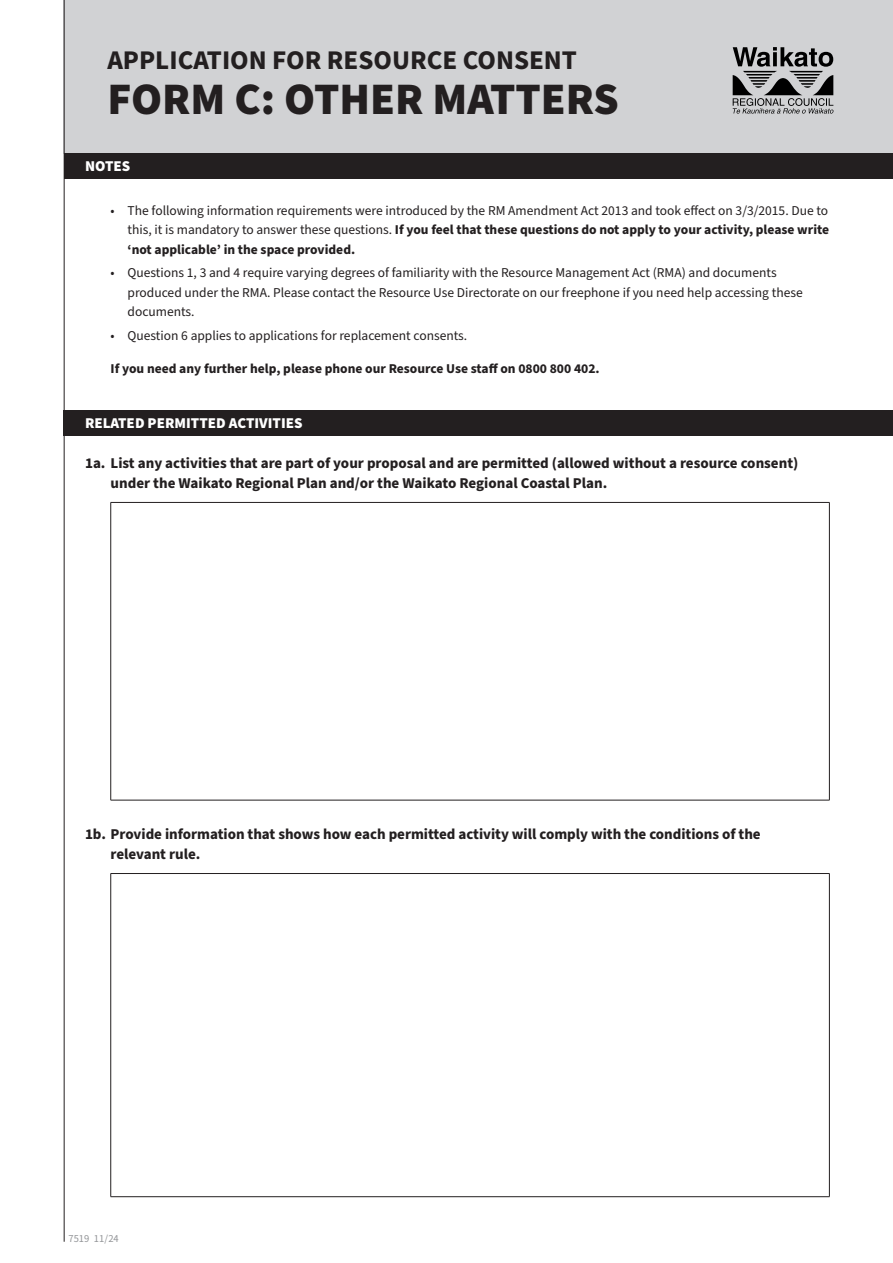
<style>
.page{position:relative;width:893px;height:1263px;background:#fff}
.page>*{position:absolute;margin:0;border:0;box-sizing:border-box;transform-origin:0 0}
.t1{font:900 45px "Source Sans Pro";color:#231f20}
.t2{font:700 27px "Source Sans Pro";color:#231f20}
.Heading_2{font:700 15px/19.5px "Source Sans Pro";color:#231f20}
.Heading_1{font:900 15px "Source Sans Pro";color:#fff}
.t3{font:13.5px/19.5px "Source Sans Pro";color:#231f20;text-align:justify}
.Body{font:700 13.5px "Source Sans Pro";color:#231f20}
.t4{font:10.5px "Source Sans Pro";letter-spacing:.005em;color:#939598}
.s1{font-weight:700}
</style>
<div class="page">
<div style="left:64px;top:0;width:829px;height:153px;background:#d1d2d4"></div>
<div style="left:64px;top:153px;width:829px;height:26px;background:#231f20"></div>
<div style="left:64px;top:410px;width:829px;height:26px;background:#231f20"></div>
<hr style="left:111px;top:502px;width:719px;height:1px;background:#231f20">
<hr style="left:110px;top:503px;width:1px;height:297px;background:#231f20">
<hr style="left:829px;top:503px;width:1px;height:297px;background:#231f20">
<hr style="left:111px;top:800px;width:719px;height:1px;background:#231f20">
<hr style="left:111px;top:873px;width:719px;height:1px;background:#231f20">
<hr style="left:110px;top:874px;width:1px;height:322px;background:#231f20">
<hr style="left:829px;top:874px;width:1px;height:322px;background:#231f20">
<hr style="left:111px;top:1196px;width:719px;height:1px;background:#231f20">
<hr style="left:64px;top:0;width:1px;height:1242px;background:#231f20">
<svg style="left:733px;top:47px;width:100px;height:67px"></svg>
<p class="t2" style="left:107px;top:41px;width:471px">APPLICATION FOR RESOURCE CONSENT</p>
<p class="t1" style="left:107px;top:68px;width:513px">FORM C: OTHER MATTERS</p>
<p class="Heading_1" style="left:85px;top:156px;width:47px">NOTES</p>
<p class="t3" style="left:128px;top:201px;width:703px;text-indent:-17px">• The following information requirements were introduced by the RM Amendment Act 2013 and took effect on 3/3/2015. Due to this, it is mandatory to answer these questions. <span class="s1">If you feel that these questions do not apply to your activity, please write ‘not applicable’ in the space provided.</span></p>
<p class="t3" style="left:128px;top:264px;width:677px;text-align:left;text-indent:-17px">• Questions 1, 3 and 4 require varying degrees of familiarity with the Resource Management Act (RMA) and documents produced under the RMA. Please contact the Resource Use Directorate on our freephone if you need help accessing these documents.</p>
<p class="t3" style="left:111px;top:326px;width:358px">• Question 6 applies to applications for replacement consents.</p>
<p class="Body" style="left:111px;top:359px;width:491px">If you need any further help, please phone our Resource Use staff on 0800 800 402.</p>
<p class="Heading_1" style="left:85px;top:413px;width:219px">RELATED PERMITTED ACTIVITIES</p>
<p class="Heading_2" style="left:111px;top:454px;width:689px;text-indent:-26px">1a. List any activities that are part of your proposal and are permitted (allowed without a resource consent) under the Waikato Regional Plan and/or the Waikato Regional Coastal Plan.</p>
<p class="Heading_2" style="left:111px;top:825px;width:652px;text-indent:-26px">1b. Provide information that shows how each permitted activity will comply with the conditions of the relevant rule.</p>
<p class="t4" style="left:68px;top:1231px;width:52px">7519 11/24</p>
</div>
